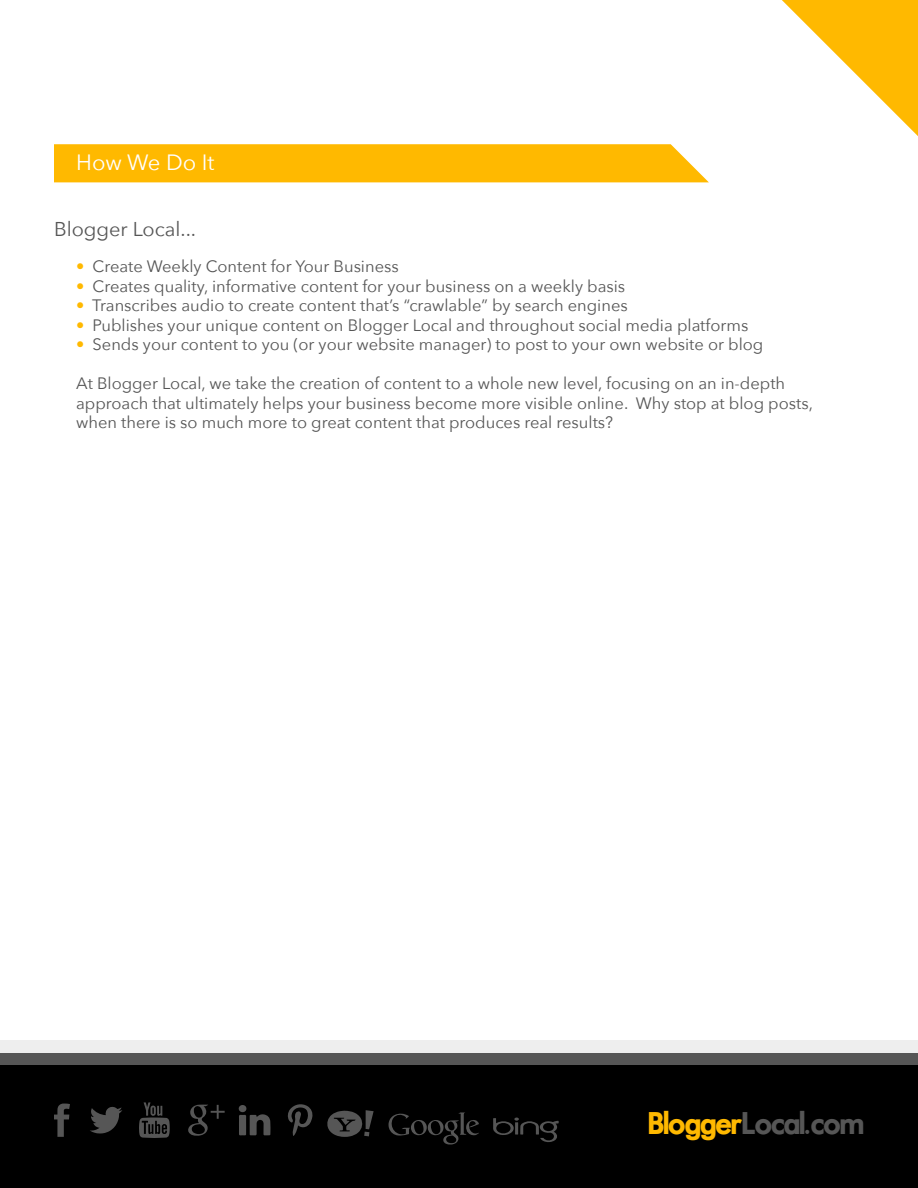
<style>
.page{position:relative;width:918px;height:1188px;background:#fff}
.page>*{position:absolute;margin:0;border:0;box-sizing:border-box;transform-origin:0 0}
.t1{font:29.85px "Motor Oil 1937 M54";letter-spacing:-.07em;color:#565656}
.t2{font:22.05px "Avenir Next";color:#fff}
.t3{font:19.95px "Avenir Next";color:#565656}
.t4{font:16.5px/19.5px "Avenir Next";color:#565656}
.s1{color:#ffb900}
.s2{font-family:"Avenir Next";font-weight:500}
</style>
<div class="page">
<div style="left:0;top:1052px;width:918px;height:136px;background:#000"></div>
<div style="left:0;top:1052px;width:918px;height:13px;background:#565656"></div>
<div style="left:0;top:1040px;width:918px;height:12px;background:#eee"></div>
<svg style="left:90px;top:1107px;width:32px;height:27px"></svg>
<svg style="left:54px;top:1104px;width:16px;height:33px"></svg>
<svg style="left:139px;top:1102px;width:31px;height:36px"></svg>
<svg style="left:288px;top:1104px;width:25px;height:32px"></svg>
<div style="left:239px;top:1105px;width:7px;height:7px;background:#565656;border-radius:50%"></div>
<svg style="left:239px;top:1114px;width:32px;height:22px"></svg>
<svg style="left:188px;top:1105px;width:37px;height:31px"></svg>
<svg style="left:327px;top:1110px;width:47px;height:27px"></svg>
<svg style="left:389px;top:1112px;width:90px;height:32px"></svg>
<svg style="left:493px;top:1118px;width:66px;height:24px"></svg>
<svg style="left:782px;top:0;width:136px;height:136px"></svg>
<div style="left:54px;top:144px;width:655px;height:38px;background:#ffb900"></div>
<p class="t2" style="left:76px;top:150px;width:140px">How We Do It</p>
<p class="t3" style="left:54px;top:217px;width:144px">Blogger Local...</p>
<p class="t4" style="left:76px;top:257px;width:324px"><span class="s1">•</span> Create Weekly Content for Your Business</p>
<p class="t4" style="left:76px;top:276px;width:551px"><span class="s1">•</span> Creates quality, informative content for your business on a weekly basis</p>
<p class="t4" style="left:76px;top:296px;width:553px"><span class="s1">•</span> Transcribes audio to create content that’s “crawlable” by search engines</p>
<p class="t4" style="left:76px;top:315px;width:674px"><span class="s1">•</span> Publishes your unique content on Blogger Local and throughout social media platforms</p>
<p class="t4" style="left:76px;top:335px;width:689px"><span class="s1">•</span> Sends your content to you (or your website manager) to post to your own website or blog</p>
<p class="t4" style="left:76px;top:374px;width:738px">At Blogger Local, we take the creation of content to a whole new level, focusing on an in-depth approach that ultimately helps your business become more visible online. Why stop at blog posts, when there is so much more to great content that produces real results?</p>
<p class="t1" style="left:648px;top:1110px;width:218px"><span class="s1">Blogger</span>Local<span class="s2">.</span>com</p>
</div>
